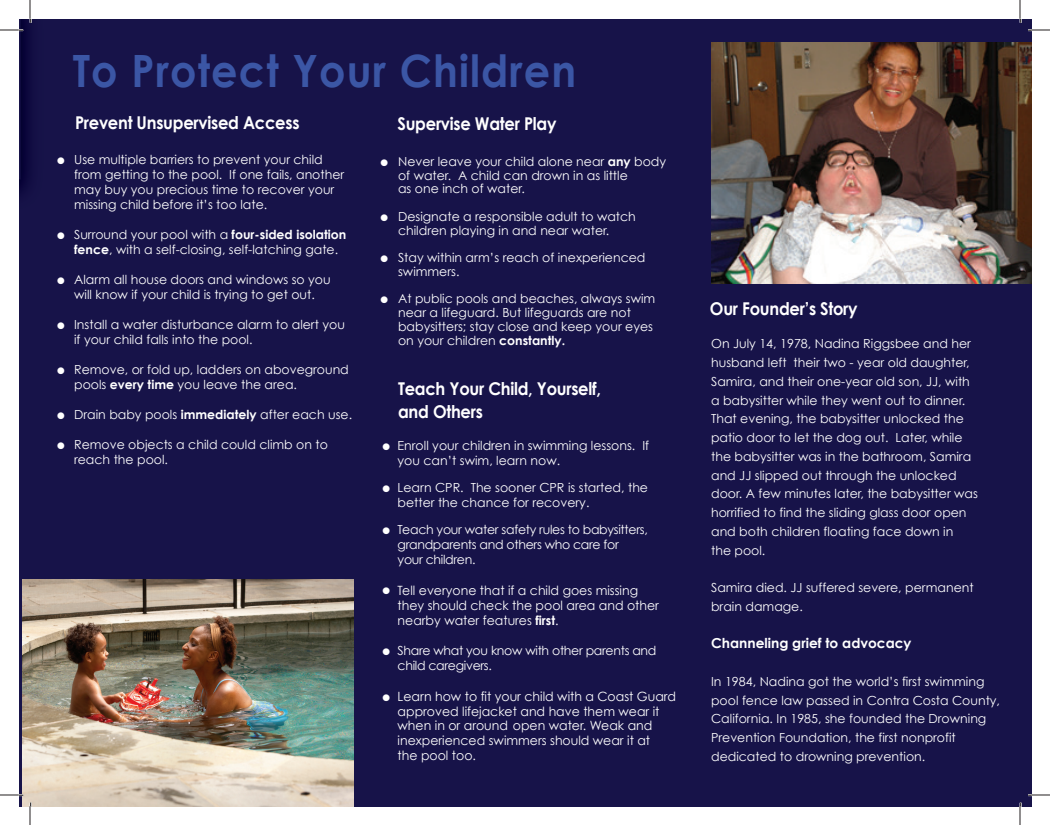
<style>
.page{position:relative;width:1050px;height:825px;background:#fff}
.page>*{position:absolute;margin:0;border:0;box-sizing:border-box;transform-origin:0 0}
.t1{font:700 44.5px "Century Gothic";letter-spacing:.03em;color:#3b56a5;scale:.93 1}
.t2{font:700 17.62px/22.5px "Century Gothic";letter-spacing:-.015em;color:#fff;scale:.93 1}
.t3{font:700 13.75px "Century Gothic";color:#fff}
.t4{font:12.75px/15px "Century Gothic";color:#fff}
.t5{font:12.5px/18.8px "Century Gothic";color:#fff}
.t6{font:12.5px/15px "Century Gothic";letter-spacing:-.025em;color:#fff}
.s1{font-size:22.5px}
.s2{font-weight:700}
</style>
<div class="page">
<div style="left:19px;top:19px;width:1013px;height:788px;background:#171349"></div>
<div style="left:23px;top:19px;width:9px;height:169px;background:#0c073d"></div>
<img style="left:711px;top:43px;width:321px;height:241px">
<img style="left:23px;top:580px;width:330px;height:227px">
<svg style="left:0;top:19px;width:23px;height:173px"></svg>
<svg style="left:1028px;top:29px;width:22px;height:2px"></svg>
<svg style="left:0;top:794px;width:23px;height:13px"></svg>
<svg style="left:1028px;top:794px;width:22px;height:2px"></svg>
<svg style="left:29px;top:0;width:2px;height:23px"></svg>
<svg style="left:29px;top:803px;width:2px;height:22px"></svg>
<svg style="left:1019px;top:0;width:2px;height:23px"></svg>
<svg style="left:1019px;top:803px;width:2px;height:22px"></svg>
<h1 class="t1" style="left:73px;top:42px;width:543px">To Protect Your Children</h1>
<h2 class="t2" style="left:398px;top:111px;width:173px">Supervise Water Play</h2>
<p class="t5" style="left:398px;top:154px;width:270px;line-height:13.8px;text-indent:-21px"><span class="s1">•</span> Never leave your child alone near <span class="s2">any</span> body of water. A child can drown in as little<br>as one inch of water.</p>
<p class="t5" style="left:377px;top:209px;width:260px;line-height:13.8px;text-align:center"><span class="s1">•</span> Designate a responsible adult to watch children playing in and near water.</p>
<p class="t5" style="left:398px;top:250px;width:249px;line-height:13.8px;text-indent:-21px"><span class="s1">•</span> Stay within arm’s reach of inexperienced swimmers.</p>
<p class="t5" style="left:398px;top:292px;width:259px;line-height:13.8px;text-indent:-21px"><span class="s1">•</span> At public pools and beaches, always swim near a lifeguard. But lifeguards are not babysitters; stay close and keep your eyes on your children <span class="s2">constantly.</span></p>
<h2 class="t2" style="left:398px;top:377px;width:220px">Teach Your Child, Yourself, and Others</h2>
<h2 class="t2" style="left:75px;top:111px;width:243px">Prevent Unsupervised Access</h2>
<p class="t5" style="left:74px;top:152px;width:272px;line-height:15px;text-indent:-20px"><span class="s1">•</span> Use multiple barriers to prevent your child from getting to the pool. If one fails, another may buy you precious time to recover your missing child before it’s too late.</p>
<p class="t5" style="left:74px;top:227px;width:274px;line-height:15px;text-indent:-20px"><span class="s1">•</span> Surround your pool with a <span class="s2">four-sided isolation fence</span>, with a self-closing, self-latching gate.</p>
<p class="t5" style="left:54px;top:272px;width:278px;line-height:15px;text-align:center"><span class="s1">•</span> Alarm all house doors and windows so you will know if your child is trying to get out.</p>
<p class="t5" style="left:74px;top:317px;width:272px;line-height:15px;text-indent:-20px"><span class="s1">•</span> Install a water disturbance alarm to alert you if your child falls into the pool.</p>
<p class="t5" style="left:74px;top:362px;width:276px;line-height:15px;text-indent:-20px"><span class="s1">•</span> Remove, or fold up, ladders on aboveground pools <span class="s2">every time</span> you leave the area.</p>
<p class="t5" style="left:54px;top:405px;width:300px"><span class="s1">•</span> Drain baby pools <span class="s2">immediately</span> after each use.</p>
<p class="t5" style="left:74px;top:437px;width:255px;line-height:15px;text-indent:-20px"><span class="s1">•</span> Remove objects a child could climb on to reach the pool.</p>
<p class="t5" style="left:398px;top:437px;width:253px;line-height:15px;text-indent:-18px"><span class="s1">•</span> Enroll your children in swimming lessons. If you can’t swim, learn now.</p>
<p class="t5" style="left:398px;top:479px;width:252px;line-height:15px;text-indent:-18px"><span class="s1">•</span> Learn CPR. The sooner CPR is started, the better the chance for recovery.</p>
<p class="t6" style="left:398px;top:522px;width:252px;text-indent:-18px"><span class="s1">•</span> Teach your water safety rules to babysitters, grandparents and others who care for<br>your children.</p>
<p class="t4" style="left:398px;top:583px;width:263px;text-indent:-18px"><span class="s1">•</span> Tell everyone that if a child goes missing they should check the pool area and other nearby water features <span class="s2">first</span>.</p>
<p class="t6" style="left:398px;top:643px;width:260px;text-indent:-18px"><span class="s1">•</span> Share what you know with other parents and child caregivers.</p>
<p class="t4" style="left:379px;top:689px;width:298px;text-align:center"><span class="s1">•</span> Learn how to fit your child with a Coast Guard approved lifejacket and have them wear it</p>
<p class="t4" style="left:398px;top:718px;width:256px">when in or around open water. Weak and inexperienced swimmers should wear it at the pool too.</p>
<h2 class="t2" style="left:710px;top:296px;width:160px">Our Founder’s Story</h2>
<p class="t5" style="left:711px;top:334px;width:268px">On July 14, 1978, Nadina Riggsbee and her husband left their two - year old daughter, Samira, and their one-year old son, JJ, with a babysitter while they went out to dinner.<br>That evening, the babysitter unlocked the patio door to let the dog out. Later, while the babysitter was in the bathroom, Samira and JJ slipped out through the unlocked door. A few minutes later, the babysitter was horrified to find the sliding glass door open and both children floating face down in<br>the pool.</p>
<p class="t5" style="left:711px;top:578px;width:264px">Samira died. JJ suffered severe, permanent brain damage.</p>
<p class="t3" style="left:711px;top:635px;width:202px">Channeling grief to advocacy</p>
<p class="t5" style="left:711px;top:672px;width:290px">In 1984, Nadina got the world’s first swimming pool fence law passed in Contra Costa County, California. In 1985, she founded the Drowning Prevention Foundation, the first nonprofit dedicated to drowning prevention.</p>
</div>
